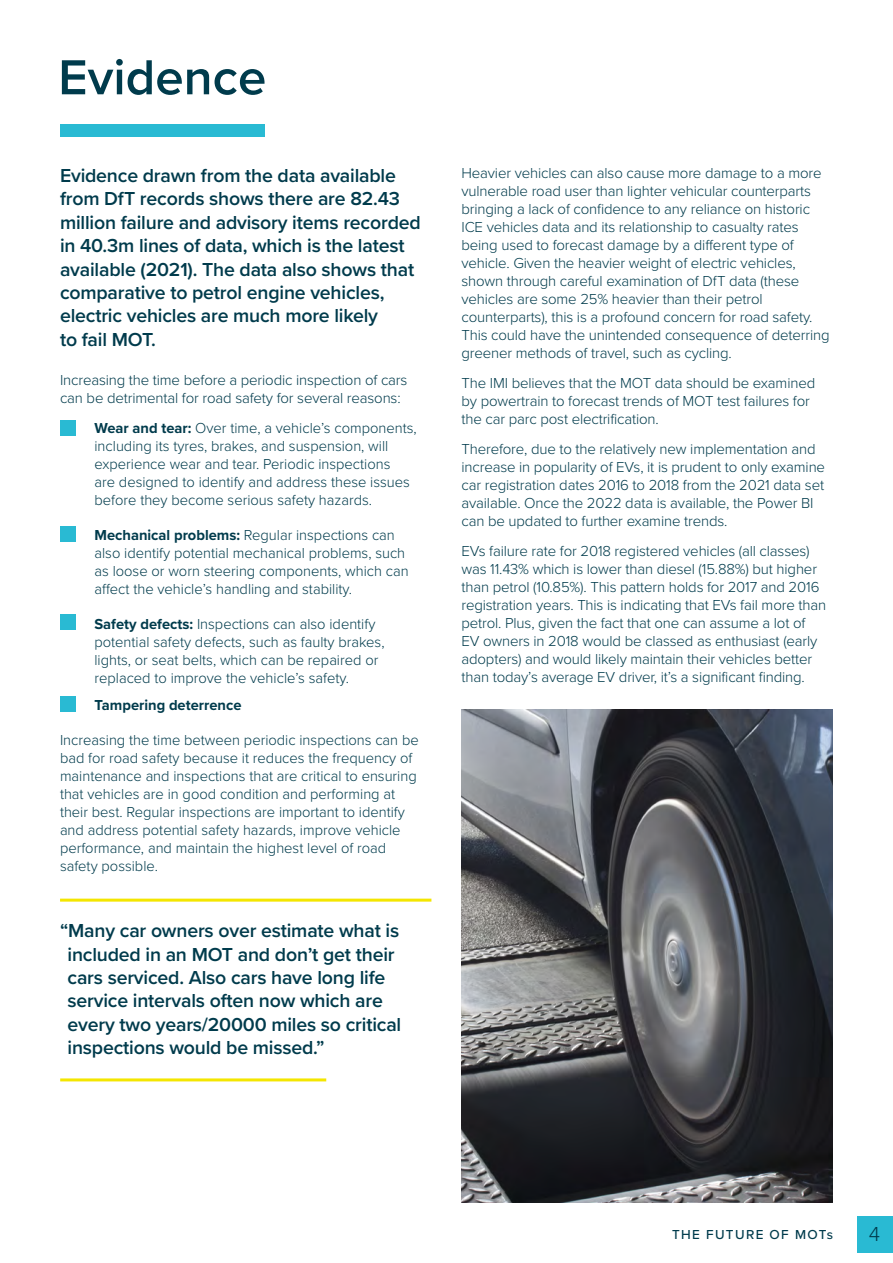
<style>
.page{position:relative;width:893px;height:1263px;background:#fff}
.page>*{position:absolute;margin:0;border:0;box-sizing:border-box;transform-origin:0 0}
.t1{font:600 51px "Proxima Nova";color:#003b4c}
.t2{font:300 21px "Proxima Nova";color:#003b4c}
.t3{font:600 19.5px/23.4px "Proxima Nova";letter-spacing:-.01em;color:#003b4c}
.t4{font:300 15px/18px "Proxima Nova";letter-spacing:-.01em;color:#003b4c}
.t5{font:700 15px "Proxima Nova";color:#003b4c}
.t6{font:500 13.5px "Proxima Nova";letter-spacing:.1em;color:#003b4c}
.s1{font-weight:700}
</style>
<div class="page">
<div style="left:857px;top:1216px;width:36px;height:36px;background:#29bad3"></div>
<div style="left:60px;top:125px;width:205px;height:12px;background:#29bad3"></div>
<div style="left:60px;top:420px;width:15px;height:15px;background:#29bad3"></div>
<div style="left:60px;top:527px;width:15px;height:15px;background:#29bad3"></div>
<div style="left:60px;top:615px;width:15px;height:15px;background:#29bad3"></div>
<div style="left:60px;top:696px;width:15px;height:15px;background:#29bad3"></div>
<hr style="left:60px;top:899px;width:371px;height:3px;background:#f4e600">
<hr style="left:60px;top:1078px;width:266px;height:3px;background:#f4e600">
<img style="left:461px;top:709px;width:372px;height:494px">
<h1 class="t1" style="left:58px;top:39px;width:210px">Evidence</h1>
<p class="t3" style="left:60px;top:163px;width:362px">Evidence drawn from the data available from DfT records shows there are 82.43 million failure and advisory items recorded in 40.3m lines of data, which is the latest available (2021). The data also shows that comparative to petrol engine vehicles, electric vehicles are much more likely<br>to fail MOT.</p>
<p class="t4" style="left:60px;top:370px;width:349px">Increasing the time before a periodic inspection of cars can be detrimental for road safety for several reasons:</p>
<p class="t4" style="left:94px;top:418px;width:324px"><span class="s1">Wear and tear:</span> Over time, a vehicle’s components, including its tyres, brakes, and suspension, will experience wear and tear. Periodic inspections<br>are designed to identify and address these issues before they become serious safety hazards.</p>
<p class="t4" style="left:94px;top:525px;width:316px"><span class="s1">Mechanical problems:</span> Regular inspections can also identify potential mechanical problems, such as loose or worn steering components, which can affect the vehicle’s handling and stability.</p>
<p class="t4" style="left:94px;top:614px;width:292px"><span class="s1">Safety defects:</span> Inspections can also identify potential safety defects, such as faulty brakes, lights, or seat belts, which can be repaired or replaced to improve the vehicle’s safety.</p>
<p class="t5" style="left:94px;top:694px;width:149px">Tampering deterrence</p>
<p class="t4" style="left:60px;top:730px;width:360px">Increasing the time between periodic inspections can be bad for road safety because it reduces the frequency of maintenance and inspections that are critical to ensuring that vehicles are in good condition and performing at their best. Regular inspections are important to identify and address potential safety hazards, improve vehicle performance, and maintain the highest level of road safety possible.</p>
<h3 class="t3" style="left:68px;top:918px;width:335px;text-indent:-8px">“Many car owners over estimate what is included in an MOT and don’t get their cars serviced. Also cars have long life service intervals often now which are every two years/20000 miles so critical inspections would be missed.”</h3>
<p class="t4" style="left:461px;top:164px;width:370px">Heavier vehicles can also cause more damage to a more vulnerable road user than lighter vehicular counterparts bringing a lack of confidence to any reliance on historic ICE vehicles data and its relationship to casualty rates being used to forecast damage by a different type of vehicle. Given the heavier weight of electric vehicles, shown through careful examination of DfT data (these vehicles are some 25% heavier than their petrol counterparts), this is a profound concern for road safety.<br>This could have the unintended consequence of deterring greener methods of travel, such as cycling.</p>
<p class="t4" style="left:461px;top:374px;width:355px">The IMI believes that the MOT data should be examined by powertrain to forecast trends of MOT test failures for the car parc post electrification.</p>
<p class="t4" style="left:461px;top:440px;width:365px">Therefore, due to the relatively new implementation and increase in popularity of EVs, it is prudent to only examine car registration dates 2016 to 2018 from the 2021 data set available. Once the 2022 data is available, the Power BI can be updated to further examine trends.</p>
<p class="t4" style="left:461px;top:542px;width:366px">EVs failure rate for 2018 registered vehicles (all classes) was 11.43% which is lower than diesel (15.88%) but higher than petrol (10.85%). This pattern holds for 2017 and 2016 registration years. This is indicating that EVs fail more than petrol. Plus, given the fact that one can assume a lot of EV owners in 2018 would be classed as enthusiast (early adopters) and would likely maintain their vehicles better than today’s average EV driver, it’s a significant finding.</p>
<p class="t6" style="left:672px;top:1225px;width:162px">THE FUTURE OF MOTs</p>
<h2 class="t2" style="left:869px;top:1218px;width:13px">4</h2>
</div>
